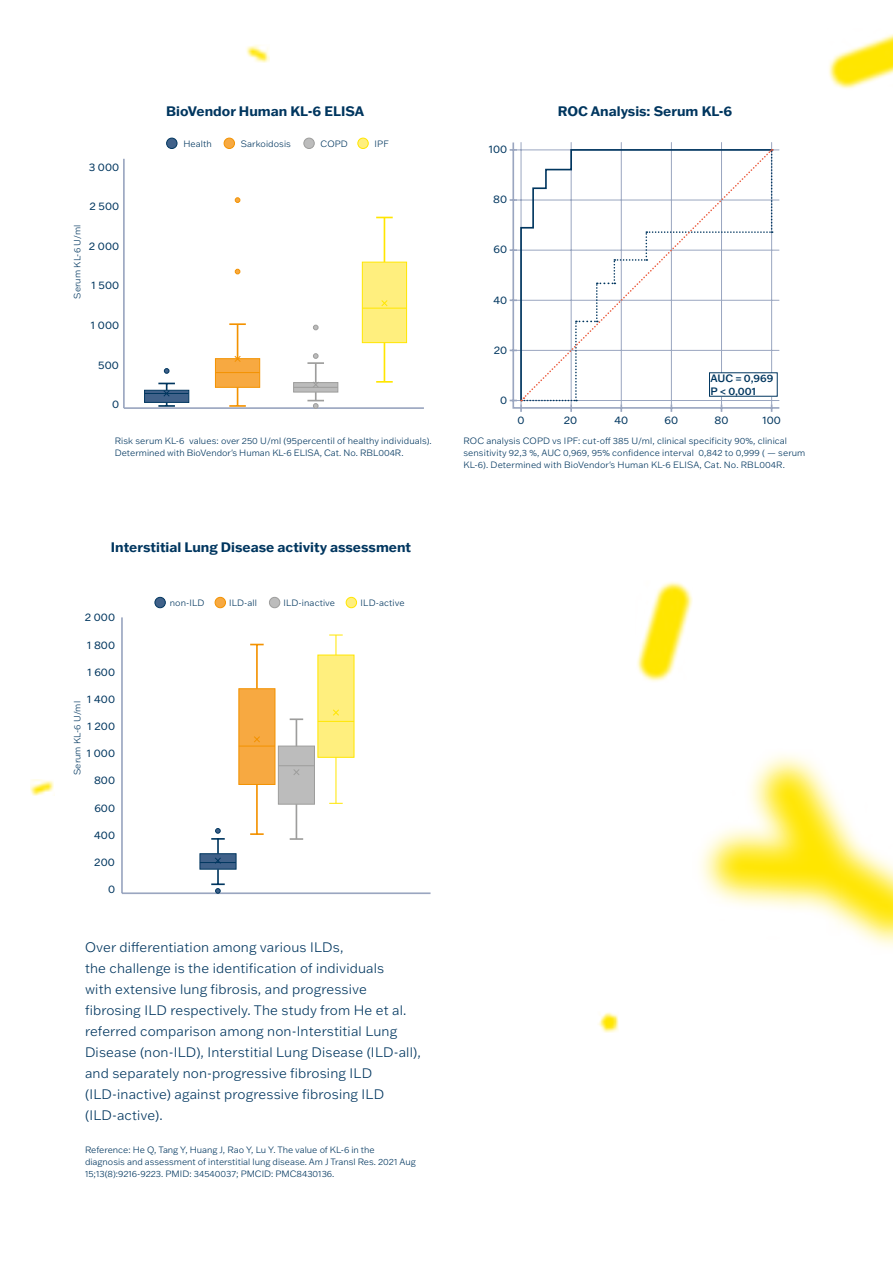
<style>
.page{position:relative;width:893px;height:1263px;background:#fff}
.page>*{position:absolute;margin:0;border:0;box-sizing:border-box;transform-origin:0 0}
.t1{font:300 13.5px/21px "Franklin Gothic ATF";letter-spacing:.01em;color:#00365f}
.t2{font:700 13.5px "Franklin Gothic ATF";color:#00365f}
.t3{font:10.95px "Franklin Gothic ATF";color:#00365f}
.t4{font:500 10.5px/13.5px "Franklin Gothic ATF";color:#00365f}
.t5{font:300 9px/12px "Franklin Gothic ATF";letter-spacing:.01em;color:#00365f}
</style>
<div class="page">
<svg style="left:30px;top:780px;width:24px;height:16px"></svg>
<svg style="left:33px;top:782px;width:18px;height:11px"></svg>
<svg style="left:246px;top:45px;width:24px;height:18px"></svg>
<svg style="left:249px;top:48px;width:18px;height:12px"></svg>
<svg style="left:700px;top:754px;width:193px;height:194px"></svg>
<svg style="left:715px;top:768px;width:178px;height:166px"></svg>
<svg style="left:829px;top:61px;width:27px;height:28px"></svg>
<svg style="left:831px;top:34px;width:62px;height:53px"></svg>
<svg style="left:637px;top:582px;width:56px;height:100px"></svg>
<svg style="left:639px;top:584px;width:51px;height:95px"></svg>
<svg style="left:598px;top:1012px;width:21px;height:21px"></svg>
<svg style="left:601px;top:1014px;width:15px;height:16px"></svg>
<hr style="left:124px;top:407px;width:300px;height:2px;background:#9aa6c0">
<div style="left:293px;top:382px;width:45px;height:10px;background:#bcbcbc;border:1px solid #9d9d9c"></div>
<div style="left:215px;top:358px;width:45px;height:30px;background:#f7a941;border:1px solid #f39200"></div>
<svg style="left:229px;top:387px;width:17px;height:20px"></svg>
<hr style="left:237px;top:324px;width:1px;height:35px;background:#f39200">
<svg style="left:229px;top:323px;width:17px;height:2px"></svg>
<hr style="left:315px;top:363px;width:2px;height:20px;background:#9d9d9c">
<svg style="left:164px;top:368px;width:5px;height:6px"></svg>
<svg style="left:235px;top:269px;width:5px;height:5px"></svg>
<svg style="left:235px;top:197px;width:5px;height:6px"></svg>
<svg style="left:307px;top:353px;width:17px;height:11px"></svg>
<svg style="left:313px;top:325px;width:5px;height:5px"></svg>
<div style="left:362px;top:262px;width:45px;height:81px;background:#ffef7e;border:1px solid #ffe600"></div>
<hr style="left:384px;top:217px;width:1px;height:45px;background:#ffe600">
<svg style="left:376px;top:217px;width:17px;height:1px"></svg>
<hr style="left:384px;top:343px;width:1px;height:39px;background:#ffe600">
<svg style="left:376px;top:381px;width:17px;height:2px"></svg>
<hr style="left:123px;top:159px;width:2px;height:249px;background:#9aa6c0">
<svg style="left:144px;top:383px;width:45px;height:24px"></svg>
<svg style="left:234px;top:355px;width:7px;height:7px"></svg>
<svg style="left:307px;top:381px;width:17px;height:28px"></svg>
<svg style="left:381px;top:300px;width:7px;height:7px"></svg>
<hr style="left:215px;top:372px;width:45px;height:1px;background:#f39200">
<hr style="left:362px;top:308px;width:45px;height:1px;background:#ffe600">
<hr style="left:294px;top:387px;width:44px;height:1px;background:#9d9d9c">
<div style="left:167px;top:138px;width:10px;height:10px;background:#406189;border-radius:50%"></div>
<div style="left:166px;top:138px;width:11px;height:11px;border:1px solid #00365f;border-radius:50%"></div>
<div style="left:224px;top:138px;width:10px;height:10px;background:#f7a941;border-radius:50%"></div>
<div style="left:224px;top:138px;width:11px;height:11px;border:1px solid #f39200;border-radius:50%"></div>
<div style="left:304px;top:138px;width:10px;height:10px;background:#bcbcbc;border-radius:50%"></div>
<div style="left:303px;top:138px;width:12px;height:11px;border:1px solid #9d9d9c;border-radius:50%"></div>
<div style="left:358px;top:138px;width:10px;height:10px;background:#ffef7e;border-radius:50%"></div>
<div style="left:357px;top:138px;width:12px;height:11px;border:1px solid #ffe600;border-radius:50%"></div>
<div style="left:155px;top:597px;width:10px;height:11px;background:#406189;border-radius:50%"></div>
<div style="left:155px;top:597px;width:11px;height:11px;border:1px solid #00365f;border-radius:50%"></div>
<div style="left:215px;top:597px;width:10px;height:11px;background:#f7a941;border-radius:50%"></div>
<div style="left:215px;top:597px;width:11px;height:11px;border:1px solid #f39200;border-radius:50%"></div>
<div style="left:269px;top:597px;width:11px;height:11px;background:#bcbcbc;border-radius:50%"></div>
<div style="left:269px;top:597px;width:11px;height:11px;border:1px solid #9d9d9c;border-radius:50%"></div>
<div style="left:346px;top:597px;width:11px;height:11px;background:#ffef7e;border-radius:50%"></div>
<div style="left:346px;top:597px;width:11px;height:11px;border:1px solid #ffe600;border-radius:50%"></div>
<svg style="left:509px;top:142px;width:271px;height:270px"></svg>
<hr style="left:571px;top:142px;width:1px;height:263px;background:#9aa6c0">
<hr style="left:521px;top:142px;width:1px;height:263px;background:#9aa6c0">
<hr style="left:621px;top:142px;width:1px;height:263px;background:#9aa6c0">
<hr style="left:671px;top:142px;width:1px;height:263px;background:#9aa6c0">
<hr style="left:721px;top:142px;width:1px;height:263px;background:#9aa6c0">
<hr style="left:771px;top:142px;width:1px;height:263px;background:#9aa6c0">
<hr style="left:517px;top:200px;width:262px;height:1px;background:#9aa6c0">
<hr style="left:517px;top:150px;width:262px;height:1px;background:#9aa6c0">
<hr style="left:517px;top:250px;width:262px;height:1px;background:#9aa6c0">
<hr style="left:517px;top:300px;width:262px;height:1px;background:#9aa6c0">
<hr style="left:517px;top:350px;width:262px;height:1px;background:#9aa6c0">
<hr style="left:517px;top:400px;width:262px;height:1px;background:#9aa6c0">
<svg style="left:521px;top:149px;width:252px;height:252px"></svg>
<div style="left:709px;top:373px;width:68px;height:23px;background:#fff"></div>
<hr style="left:122px;top:892px;width:309px;height:2px;background:#9aa6c0">
<hr style="left:121px;top:617px;width:2px;height:276px;background:#9aa6c0">
<svg style="left:199px;top:828px;width:38px;height:66px"></svg>
<div style="left:238px;top:688px;width:37px;height:97px;background:#f7a941;border:1px solid #f39200"></div>
<div style="left:317px;top:655px;width:37px;height:103px;background:#ffef7e"></div>
<div style="left:278px;top:746px;width:37px;height:58px;background:#bcbcbc;border:1px solid #9d9d9c"></div>
<hr style="left:256px;top:784px;width:2px;height:50px;background:#f39200">
<svg style="left:250px;top:833px;width:14px;height:2px"></svg>
<hr style="left:256px;top:644px;width:2px;height:45px;background:#f39200">
<svg style="left:250px;top:644px;width:14px;height:1px"></svg>
<svg style="left:290px;top:718px;width:13px;height:28px"></svg>
<svg style="left:329px;top:635px;width:14px;height:20px"></svg>
<hr style="left:336px;top:757px;width:1px;height:46px;background:#ffe600">
<svg style="left:329px;top:803px;width:14px;height:1px"></svg>
<hr style="left:296px;top:804px;width:1px;height:35px;background:#9d9d9c">
<svg style="left:290px;top:838px;width:13px;height:2px"></svg>
<hr style="left:239px;top:746px;width:36px;height:1px;background:#f39200">
<hr style="left:318px;top:721px;width:36px;height:1px;background:#ffe600">
<hr style="left:278px;top:765px;width:36px;height:1px;background:#9d9d9c">
<svg style="left:254px;top:736px;width:6px;height:7px"></svg>
<svg style="left:293px;top:769px;width:6px;height:6px"></svg>
<svg style="left:333px;top:709px;width:6px;height:7px"></svg>
<h1 class="t2" style="left:166px;top:102px;width:199px">BioVendor Human KL-6 ELISA</h1>
<h1 class="t2" style="left:558px;top:103px;width:176px">ROC Analysis: Serum KL-6</h1>
<p class="t3" style="left:89px;top:160px;width:32px">3 000</p>
<p class="t5" style="left:71px;top:299px;width:76px;rotate:-90deg">Serum KL-6 U/ml</p>
<p class="t3" style="left:90px;top:199px;width:31px">2 500</p>
<p class="t3" style="left:89px;top:239px;width:32px">2 000</p>
<p class="t3" style="left:92px;top:278px;width:29px">1 500</p>
<p class="t3" style="left:91px;top:318px;width:30px">1 000</p>
<p class="t3" style="left:98px;top:357px;width:22px">500</p>
<p class="t3" style="left:112px;top:397px;width:9px">0</p>
<p class="t5" style="left:183px;top:137px;width:30px">Health</p>
<p class="t5" style="left:241px;top:137px;width:52px">Sarkoidosis</p>
<p class="t5" style="left:321px;top:137px;width:29px">COPD</p>
<p class="t5" style="left:375px;top:137px;width:16px">IPF</p>
<p class="t5" style="left:115px;top:435px;width:318px">Risk serum KL-6 values: over 250 U/ml (95percentil of healthy individuals).<br>Determined with BioVendor's Human KL-6 ELISA, Cat. No. RBL004R.</p>
<h1 class="t2" style="left:111px;top:538px;width:302px">Interstitial Lung Disease activity assessment</h1>
<p class="t3" style="left:85px;top:610px;width:32px">2 000</p>
<p class="t3" style="left:87px;top:637px;width:29px">1 800</p>
<p class="t3" style="left:87px;top:664px;width:29px">1 600</p>
<p class="t3" style="left:87px;top:692px;width:29px">1 400</p>
<p class="t5" style="left:71px;top:775px;width:76px;rotate:-90deg">Serum KL-6 U/ml</p>
<p class="t3" style="left:88px;top:719px;width:29px">1 200</p>
<p class="t3" style="left:87px;top:746px;width:30px">1 000</p>
<p class="t3" style="left:94px;top:773px;width:22px">800</p>
<p class="t3" style="left:94px;top:800px;width:22px">600</p>
<p class="t3" style="left:94px;top:828px;width:22px">400</p>
<p class="t3" style="left:94px;top:855px;width:22px">200</p>
<p class="t3" style="left:108px;top:882px;width:9px">0</p>
<p class="t5" style="left:170px;top:596px;width:36px">non-ILD</p>
<p class="t5" style="left:229px;top:596px;width:29px">ILD-all</p>
<p class="t5" style="left:283px;top:596px;width:53px">ILD-inactive</p>
<p class="t5" style="left:361px;top:596px;width:46px">ILD-active</p>
<p class="t1" style="left:85px;top:936px;width:337px">Over differentiation among various ILDs,<br>the challenge is the identification of individuals<br>with extensive lung fibrosis, and progressive fibrosing ILD respectively. The study from He et al. referred comparison among non-Interstitial Lung Disease (non-ILD), Interstitial Lung Disease (ILD-all), and separately non-progressive fibrosing ILD (ILD-inactive) against progressive fibrosing ILD (ILD-active).</p>
<p class="t5" style="left:85px;top:1144px;width:332px">Reference: He Q, Tang Y, Huang J, Rao Y, Lu Y. The value of KL-6 in the diagnosis and assessment of interstitial lung disease. Am J Transl Res. 2021 Aug<br>15;13(8):9216-9223. PMID: 34540037; PMCID: PMC8430136.</p>
<p class="t3" style="left:489px;top:142px;width:20px">100</p>
<p class="t3" style="left:493px;top:192px;width:15px">80</p>
<p class="t3" style="left:493px;top:242px;width:15px">60</p>
<p class="t3" style="left:493px;top:292px;width:15px">40</p>
<p class="t3" style="left:494px;top:343px;width:15px">20</p>
<p class="t3" style="left:500px;top:392px;width:9px">0</p>
<p class="t3" style="left:517px;top:412px;width:9px">0</p>
<p class="t3" style="left:564px;top:412px;width:15px">20</p>
<p class="t3" style="left:615px;top:412px;width:15px">40</p>
<p class="t3" style="left:665px;top:412px;width:15px">60</p>
<p class="t4" style="left:710px;top:371px;width:64px">AUC = 0,969<br>P &lt; 0,001</p>
<p class="t3" style="left:715px;top:412px;width:15px">80</p>
<p class="t3" style="left:762px;top:412px;width:20px">100</p>
<p class="t5" style="left:463px;top:435px;width:343px">ROC analysis COPD vs IPF: cut-off 385 U/ml, clinical specificity 90%, clinical sensitivity 92,3 %, AUC 0,969, 95% confidence interval 0,842 to 0,999 ( –– serum<br>KL-6). Determined with BioVendor's Human KL-6 ELISA, Cat. No. RBL004R.</p>
</div>
